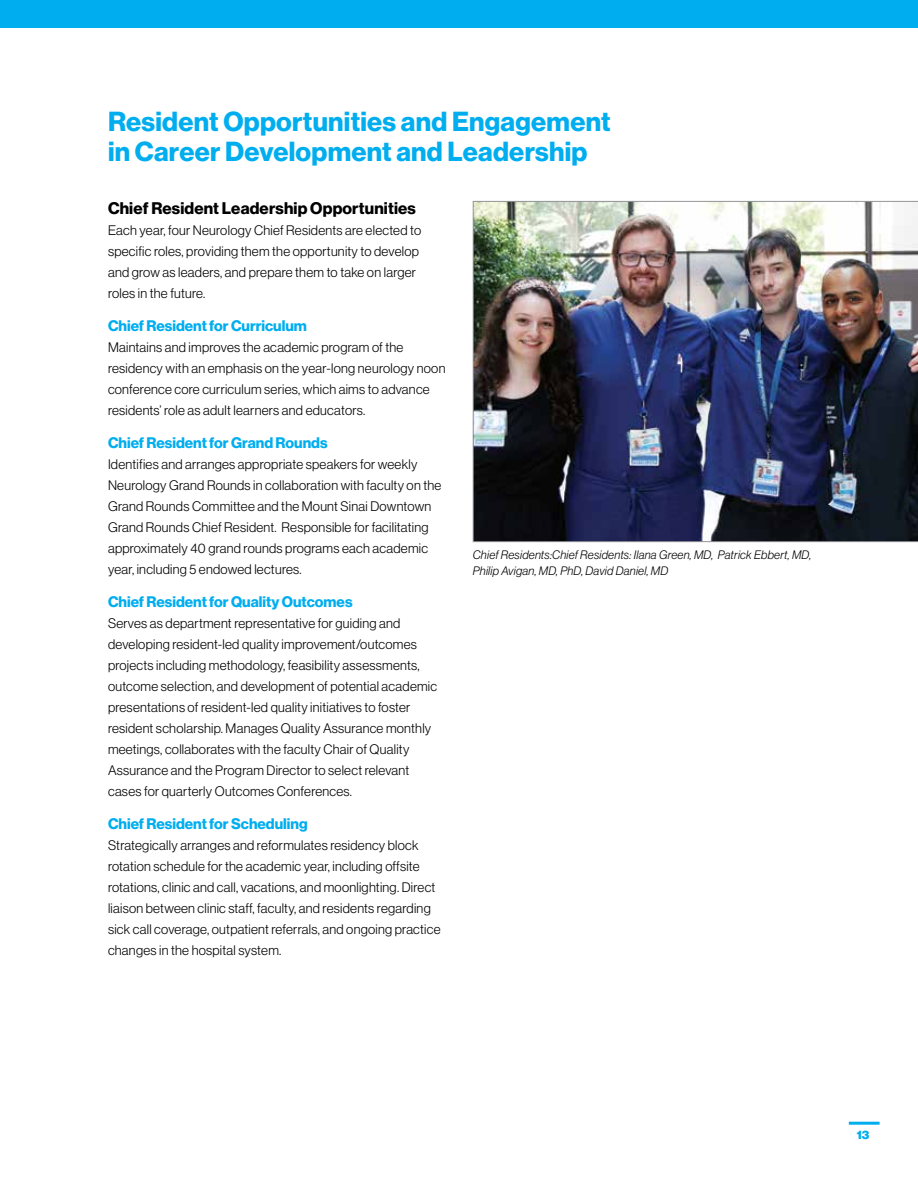
<style>
.page{position:relative;width:918px;height:1188px;background:#fff}
.page>*{position:absolute;margin:0;border:0;box-sizing:border-box;transform-origin:0 0}
.t1{font:27px/30px "N Haas Grotesk DS Std 75 Bd";letter-spacing:.01em;color:#00aeef}
.t2{font:16.5px "N Haas Grotesk DS Std 75 Bd";letter-spacing:.01em;color:#000}
.t3{font:15px "N Haas Grotesk DS Std 75 Bd";color:#00aeef}
.t4{font:13.5px/21px "N Haas Grotesk DS Std 45 Lt";letter-spacing:.02em;color:#000}
.t5{font:12px/16.5px "N Haas Grotesk DS Std 46 Lt It";letter-spacing:.02em;color:#000}
.t6{font:12px "N Haas Grotesk DS Std 95 Blk";color:#00aeef}
</style>
<div class="page">
<hr style="left:849px;top:1122px;width:31px;height:3px;background:#00aeef">
<img style="left:473px;top:201px;width:445px;height:341px">
<div style="left:0;top:0;width:918px;height:28px;background:#00aeef"></div>
<h1 class="t1" style="left:108px;top:107px;width:504px">Resident Opportunities and Engagement in Career Development and Leadership</h1>
<p class="t2" style="left:108px;top:198px;width:309px">Chief Resident Leadership Opportunities</p>
<p class="t4" style="left:108px;top:219px;width:315px">Each year, four Neurology Chief Residents are elected to specific roles, providing them the opportunity to develop and grow as leaders, and prepare them to take on larger roles in the future.</p>
<p class="t3" style="left:108px;top:317px;width:201px">Chief Resident for Curriculum</p>
<p class="t4" style="left:108px;top:336px;width:339px">Maintains and improves the academic program of the residency with an emphasis on the year-long neurology noon conference core curriculum series, which aims to advance residents’ role as adult learners and educators.</p>
<p class="t3" style="left:108px;top:434px;width:221px">Chief Resident for Grand Rounds</p>
<p class="t4" style="left:108px;top:453px;width:335px">Identifies and arranges appropriate speakers for weekly Neurology Grand Rounds in collaboration with faculty on the Grand Rounds Committee and the Mount Sinai Downtown Grand Rounds Chief Resident. Responsible for facilitating approximately 40 grand rounds programs each academic year, including 5 endowed lectures.</p>
<p class="t3" style="left:108px;top:593px;width:246px">Chief Resident for Quality Outcomes</p>
<p class="t4" style="left:108px;top:612px;width:331px">Serves as department representative for guiding and developing resident-led quality improvement/outcomes projects including methodology, feasibility assessments, outcome selection, and development of potential academic presentations of resident-led quality initiatives to foster resident scholarship. Manages Quality Assurance monthly meetings, collaborates with the faculty Chair of Quality Assurance and the Program Director to select relevant cases for quarterly Outcomes Conferences.</p>
<p class="t3" style="left:108px;top:815px;width:201px">Chief Resident for Scheduling</p>
<p class="t4" style="left:108px;top:834px;width:334px">Strategically arranges and reformulates residency block rotation schedule for the academic year, including offsite rotations, clinic and call, vacations, and moonlighting. Direct liaison between clinic staff, faculty, and residents regarding sick call coverage, outpatient referrals, and ongoing practice changes in the hospital system.</p>
<p class="t5" style="left:473px;top:546px;width:340px">Chief Residents:Chief Residents: Ilana Green, MD, Patrick Ebbert, MD,<br>Philip Avigan, MD, PhD, David Daniel, MD</p>
<p class="t6" style="left:857px;top:1128px;width:14px">13</p>
</div>
